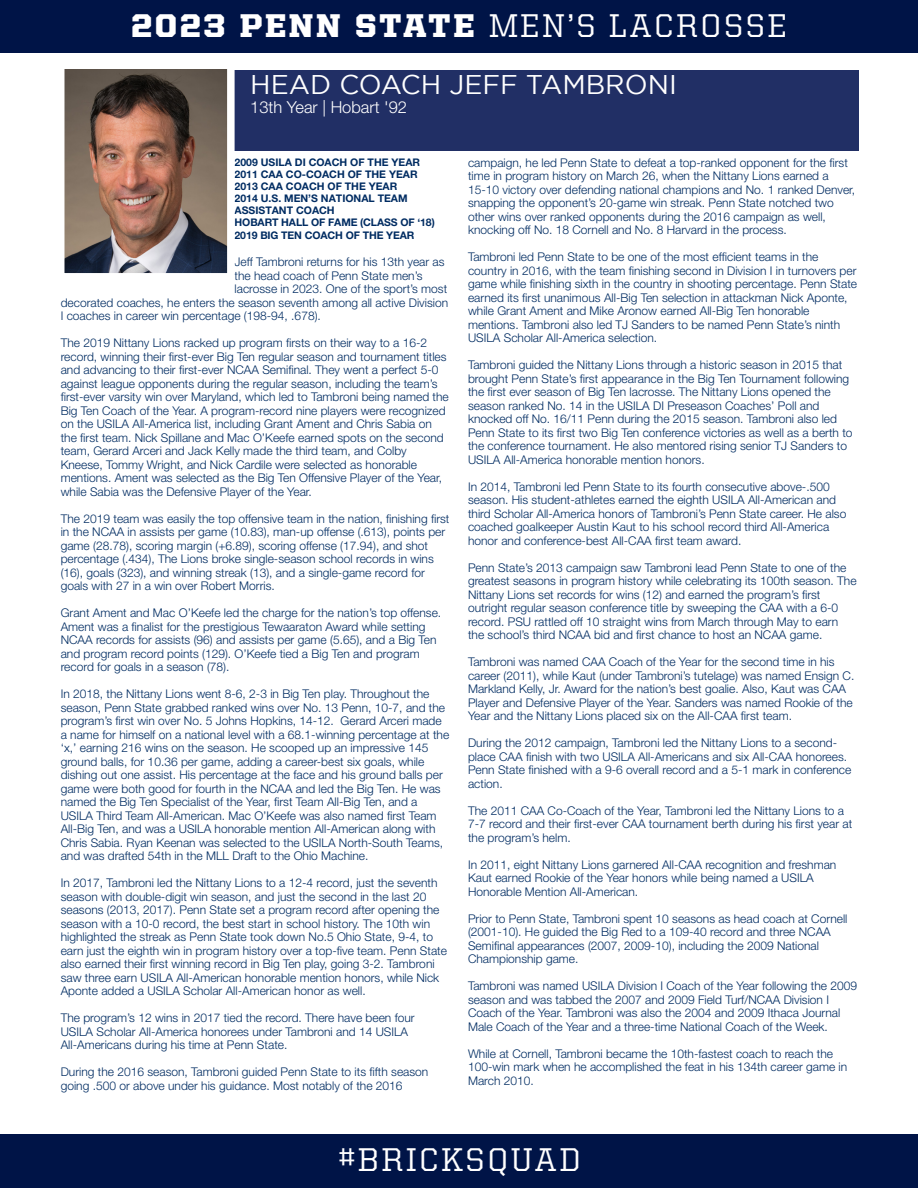
<style>
.page{position:relative;width:918px;height:1188px;background:#fff}
.page>*{position:absolute;margin:0;border:0;box-sizing:border-box;transform-origin:0 0}
.t1{font:900 33px "United Serif Reg";letter-spacing:.08em;color:#fff}
.t2{font:500 33px "United Serif Reg";letter-spacing:.08em;color:#fff}
.t3{font:27px "Gotham";color:#fff}
.t4{font:300 16.5px "Helvetica Neue LT Pro";color:#fff}
.t5{font:300 12px/13.5px "Helvetica Neue LT Pro";color:#002c62}
.t6{font:700 10.5px/12px "Helvetica Neue LT Pro";color:#002c62}
.s1{font-weight:500}
</style>
<div class="page">
<div style="left:0;top:0;width:917px;height:52px;background:#001447"></div>
<hr style="left:917px;top:0;width:1px;height:52px;background:#001447">
<div style="left:0;top:1135px;width:918px;height:53px;background:#001447"></div>
<div style="left:62px;top:70px;width:797px;height:81px;background:#212f65"></div>
<img style="left:66px;top:71px;width:160px;height:201px">
<div style="left:57px;top:62px;width:178px;height:219px;border:8px solid #fff"></div>
<h1 class="t1" style="left:131px;top:7px;width:657px">2023 PENN STATE <span class="s1">MEN’S LACROSSE</span></h1>
<p class="t3" style="left:250px;top:70px;width:428px">HEAD COACH JEFF TAMBRONI</p>
<p class="t4" style="left:250px;top:97px;width:158px">13th Year | Hobart '92</p>
<p class="t6" style="left:235px;top:156px;width:187px">2009 USILA DI COACH OF THE YEAR</p>
<p class="t6" style="left:235px;top:168px;width:185px">2011 CAA CO-COACH OF THE YEAR</p>
<p class="t6" style="left:235px;top:180px;width:164px">2013 CAA COACH OF THE YEAR</p>
<p class="t6" style="left:235px;top:192px;width:175px">2014 U.S. MEN’S NATIONAL TEAM<br>ASSISTANT COACH</p>
<p class="t6" style="left:235px;top:216px;width:202px">HOBART HALL OF FAME (CLASS OF ‘18)</p>
<p class="t6" style="left:235px;top:229px;width:181px">2019 BIG TEN COACH OF THE YEAR</p>
<p class="t5" style="left:235px;top:255px;width:212px">Jeff Tambroni returns for his 13th year as</p>
<p class="t5" style="left:235px;top:268px;width:189px">the head coach of Penn State men’s</p>
<p class="t5" style="left:235px;top:282px;width:214px">lacrosse in 2023. One of the sport’s most</p>
<p class="t5" style="left:61px;top:295px;width:389px">decorated coaches, he enters the season seventh among all active Division</p>
<p class="t5" style="left:61px;top:309px;width:262px">I coaches in career win percentage (198-94, .678).</p>
<p class="t5" style="left:61px;top:336px;width:390px">The 2019 Nittany Lions racked up program firsts on their way to a 16-2 record, winning their first-ever Big Ten regular season and tournament titles and advancing to their first-ever NCAA Semifinal. They went a perfect 5-0 against league opponents during the regular season, including the team’s first-ever varsity win over Maryland, which led to Tambroni being named the Big Ten Coach of the Year. A program-record nine players were recognized on the USILA All-America list, including Grant Ament and Chris Sabia on the first team. Nick Spillane and Mac O’Keefe earned spots on the second team, Gerard Arceri and Jack Kelly made the third team, and Colby Kneese, Tommy Wright, and Nick Cardile were selected as honorable mentions. Ament was selected as the Big Ten Offensive Player of the Year, while Sabia was the Defensive Player of the Year.</p>
<p class="t5" style="left:61px;top:511px;width:390px">The 2019 team was easily the top offensive team in the nation, finishing first in the NCAA in assists per game (10.83), man-up offense (.613), points per game (28.78), scoring margin (+6.89), scoring offense (17.94), and shot percentage (.434), The Lions broke single-season school records in wins (16), goals (323), and winning streak (13), and a single-game record for goals with 27 in a win over Robert Morris.</p>
<p class="t5" style="left:61px;top:606px;width:382px">Grant Ament and Mac O’Keefe led the charge for the nation’s top offense.<br>Ament was a finalist for the prestigious Tewaaraton Award while setting NCAA records for assists (96) and assists per game (5.65), and a Big Ten and program record points (129). O’Keefe tied a Big Ten and program record for goals in a season (78).</p>
<p class="t5" style="left:61px;top:687px;width:390px">In 2018, the Nittany Lions went 8-6, 2-3 in Big Ten play. Throughout the season, Penn State grabbed ranked wins over No. 13 Penn, 10-7, and the program’s first win over No. 5 Johns Hopkins, 14-12. Gerard Arceri made a name for himself on a national level with a 68.1-winning percentage at the ‘x,’ earning 216 wins on the season. He scooped up an impressive 145 ground balls, for 10.36 per game, adding a career-best six goals, while dishing out one assist. His percentage at the face and his ground balls per game were both good for fourth in the NCAA and led the Big Ten. He was named the Big Ten Specialist of the Year, first Team All-Big Ten, and a USILA Third Team All-American. Mac O’Keefe was also named first Team All-Big Ten, and was a USILA honorable mention All-American along with Chris Sabia. Ryan Keenan was selected to the USILA North-South Teams, and was drafted 54th in the MLL Draft to the Ohio Machine.</p>
<p class="t5" style="left:61px;top:876px;width:388px">In 2017, Tambroni led the Nittany Lions to a 12-4 record, just the seventh season with double-digit win season, and just the second in the last 20 seasons (2013, 2017). Penn State set a program record after opening the season with a 10-0 record, the best start in school history. The 10th win highlighted the streak as Penn State took down No.5 Ohio State, 9-4, to earn just the eighth win in program history over a top-five team. Penn State also earned their first winning record in Big Ten play, going 3-2. Tambroni saw three earn USILA All-American honorable mention honors, while Nick Aponte added a USILA Scholar All-American honor as well.</p>
<p class="t5" style="left:61px;top:1011px;width:355px">The program’s 12 wins in 2017 tied the record. There have been four<br>USILA Scholar All-America honorees under Tambroni and 14 USILA<br>All-Americans during his time at Penn State.</p>
<p class="t5" style="left:61px;top:1065px;width:369px">During the 2016 season, Tambroni guided Penn State to its fifth season going .500 or above under his guidance. Most notably of the 2016</p>
<p class="t5" style="left:468px;top:155px;width:389px">campaign, he led Penn State to defeat a top-ranked opponent for the first time in program history on March 26, when the Nittany Lions earned a 15-10 victory over defending national champions and No. 1 ranked Denver, snapping the opponent’s 20-game win streak. Penn State notched two other wins over ranked opponents during the 2016 campaign as well, knocking off No. 18 Cornell and No. 8 Harvard in the process.</p>
<p class="t5" style="left:468px;top:250px;width:391px">Tambroni led Penn State to be one of the most efficient teams in the country in 2016, with the team finishing second in Division I in turnovers per game while finishing sixth in the country in shooting percentage. Penn State earned its first unanimous All-Big Ten selection in attackman Nick Aponte, while Grant Ament and Mike Aronow earned All-Big Ten honorable mentions. Tambroni also led TJ Sanders to be named Penn State’s ninth USILA Scholar All-America selection.</p>
<p class="t5" style="left:468px;top:358px;width:386px">Tambroni guided the Nittany Lions through a historic season in 2015 that brought Penn State’s first appearance in the Big Ten Tournament following the first ever season of Big Ten lacrosse. The Nittany Lions opened the season ranked No. 14 in the USILA DI Preseason Coaches’ Poll and knocked off No. 16/11 Penn during the 2015 season. Tambroni also led Penn State to its first two Big Ten conference victories as well as a berth to the conference tournament. He also mentored rising senior TJ Sanders to USILA All-America honorable mention honors.</p>
<p class="t5" style="left:468px;top:479px;width:380px">In 2014, Tambroni led Penn State to its fourth consecutive above-.500 season. His student-athletes earned the eighth USILA All-American and third Scholar All-America honors of Tambroni’s Penn State career. He also coached goalkeeper Austin Kaut to his school record third All-America honor and conference-best All-CAA first team award.</p>
<p class="t5" style="left:468px;top:560px;width:390px">Penn State’s 2013 campaign saw Tambroni lead Penn State to one of the greatest seasons in program history while celebrating its 100th season. The Nittany Lions set records for wins (12) and earned the program’s first outright regular season conference title by sweeping the CAA with a 6-0 record. PSU rattled off 10 straight wins from March through May to earn the school’s third NCAA bid and first chance to host an NCAA game.</p>
<p class="t5" style="left:468px;top:655px;width:388px">Tambroni was named CAA Coach of the Year for the second time in his career (2011), while Kaut (under Tambroni’s tutelage) was named Ensign C.<br>Markland Kelly, Jr. Award for the nation’s best goalie. Also, Kaut was CAA Player and Defensive Player of the Year. Sanders was named Rookie of the Year and the Nittany Lions placed six on the All-CAA first team.</p>
<p class="t5" style="left:468px;top:736px;width:385px">During the 2012 campaign, Tambroni led the Nittany Lions to a second&shy;place CAA finish with two USILA All-Americans and six All-CAA honorees.<br>Penn State finished with a 9-6 overall record and a 5-1 mark in conference action.</p>
<p class="t5" style="left:468px;top:803px;width:386px">The 2011 CAA Co-Coach of the Year, Tambroni led the Nittany Lions to a<br>7-7 record and their first-ever CAA tournament berth during his first year at the program’s helm.</p>
<p class="t5" style="left:468px;top:857px;width:370px">In 2011, eight Nittany Lions garnered All-CAA recognition and freshman<br>Kaut earned Rookie of the Year honors while being named a USILA<br>Honorable Mention All-American.</p>
<p class="t5" style="left:468px;top:911px;width:381px">Prior to Penn State, Tambroni spent 10 seasons as head coach at Cornell (2001-10). He guided the Big Red to a 109-40 record and three NCAA Semifinal appearances (2007, 2009-10), including the 2009 National Championship game.</p>
<p class="t5" style="left:468px;top:979px;width:391px">Tambroni was named USILA Division I Coach of the Year following the 2009 season and was tabbed the 2007 and 2009 Field Turf/NCAA Division I Coach of the Year. Tambroni was also the 2004 and 2009 Ithaca Journal Male Coach of the Year and a three-time National Coach of the Week.</p>
<p class="t5" style="left:468px;top:1046px;width:381px">While at Cornell, Tambroni became the 10th-fastest coach to reach the<br>100-win mark when he accomplished the feat in his 134th career game in<br>March 2010.</p>
<h1 class="t2" style="left:339px;top:1142px;width:244px">#BRICKSQUAD</h1>
</div>
